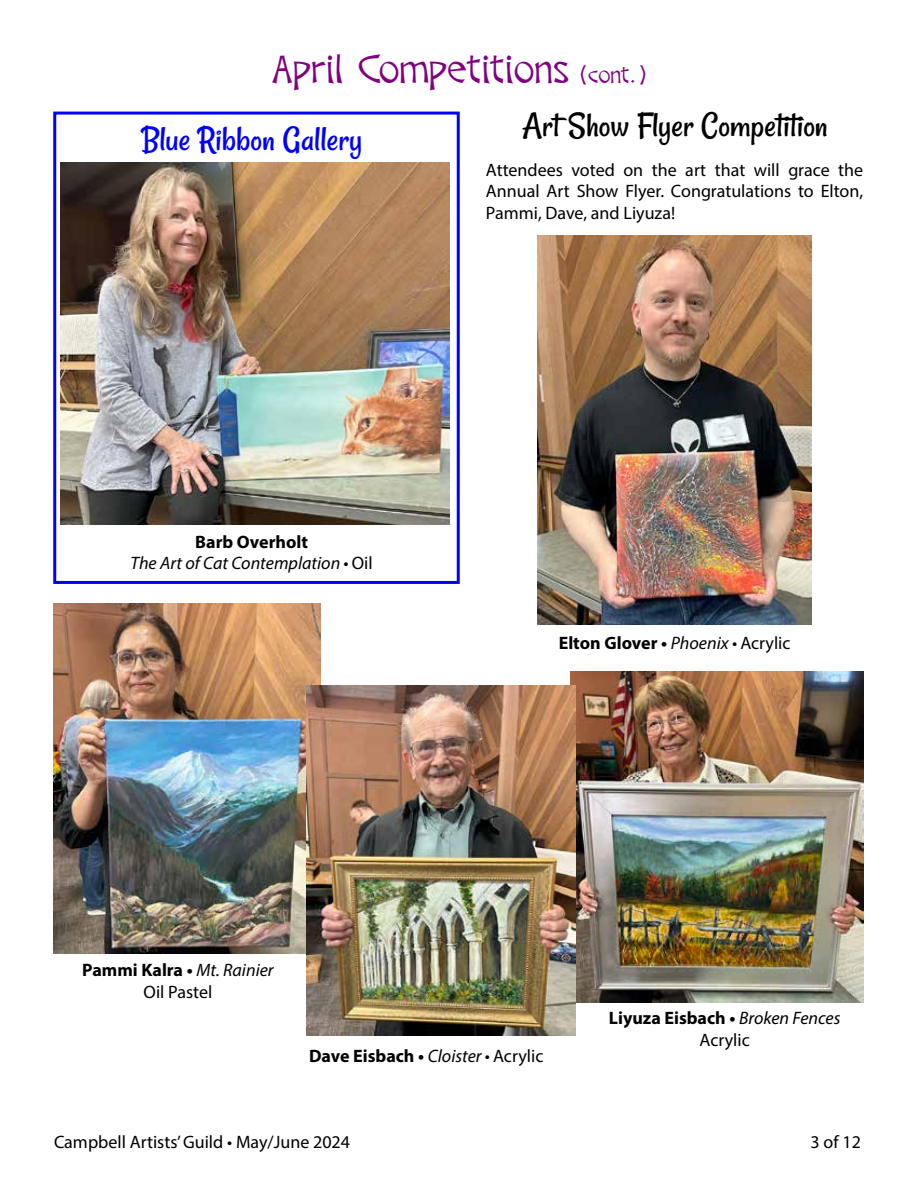
<style>
.page{position:relative;width:918px;height:1188px;background:#fff}
.page>*{position:absolute;margin:0;border:0;box-sizing:border-box;transform-origin:0 0}
.t1{font:36px "Doorn Display";color:#800080}
.t2{font:36px "Rancho";color:#000}
.t3{font:36px "Rancho";color:#00f}
.t4{font:18px/21.6px "Myriad Pro";color:#000;text-align:justify}
.t5{font:700 18px/21.6px "Myriad Pro";color:#000;text-align:center}
.t6{font:italic 18px/21.6px "Myriad Pro";color:#000;text-align:center}
.s1{font-size:21px}
.s2{font-weight:700;font-style:normal}
.s3{font-style:normal}
.s4{font-weight:400;font-style:italic}
.s5{font-weight:400}
</style>
<div class="page">
<img style="left:60px;top:162px;width:389px;height:363px">
<div style="left:53px;top:112px;width:407px;height:472px;border:3px solid #00f"></div>
<img style="left:538px;top:235px;width:274px;height:389px">
<img style="left:570px;top:672px;width:294px;height:330px">
<img style="left:53px;top:604px;width:268px;height:350px">
<img style="left:307px;top:685px;width:269px;height:350px">
<h1 class="t1" style="left:272px;top:45px;width:376px">April Competitions <span class="s1">(cont.)</span></h1>
<h1 class="t3" style="left:141px;top:118px;width:223px">Blue Ribbon Gallery</h1>
<h1 class="t2" style="left:522px;top:103px;width:307px">Art Show Flyer Competition</h1>
<p class="t4" style="left:486px;top:158px;width:379px">Attendees voted on the art that will grace the Annual Art Show Flyer. Congratulations to Elton, Pammi, Dave, and Liyuza!</p>
<p class="t6" style="left:131px;top:530px;width:244px"><span class="s2">Barb Overholt<br></span>The Art of Cat Contemplation • <span class="s3">Oil</span></p>
<p class="t5" style="left:82px;top:959px;width:193px">Pammi Kalra • <span class="s4">Mt. Rainier<br></span><span class="s5">Oil Pastel</span></p>
<p class="t5" style="left:559px;top:631px;width:233px">Elton Glover • <span class="s4">Phoenix •</span> <span class="s5">Acrylic</span></p>
<p class="t5" style="left:309px;top:1044px;width:236px">Dave Eisbach • <span class="s4">Cloister •</span> <span class="s5">Acrylic</span></p>
<p class="t5" style="left:609px;top:1007px;width:233px">Liyuza Eisbach • <span class="s4">Broken Fences<br></span><span class="s5">Acrylic</span></p>
<p class="t4" style="left:54px;top:1130px;width:298px">Campbell Artists’ Guild • May/June 2024</p>
<p class="t4" style="left:811px;top:1130px;width:52px">3 of 12</p>
</div>
